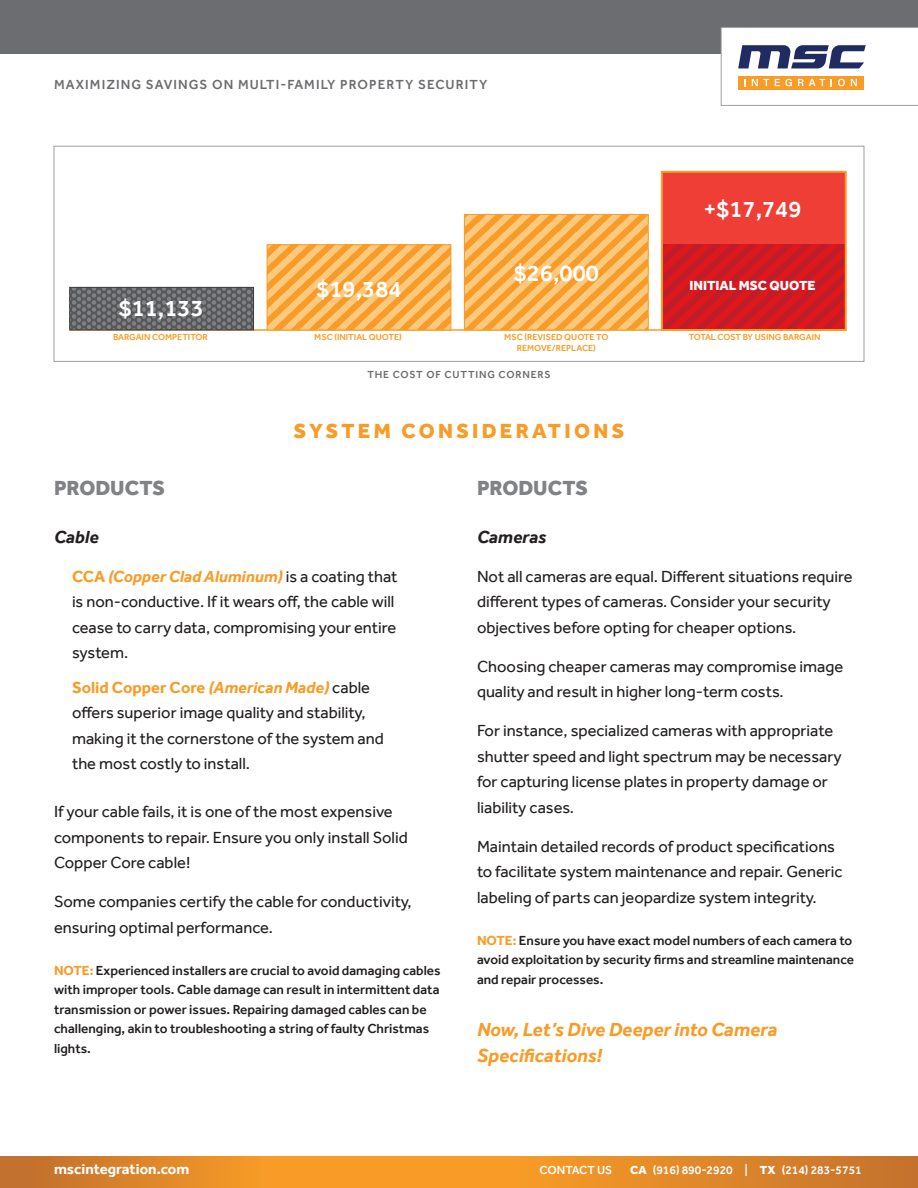
<style>
.page{position:relative;width:918px;height:1188px;background:#fff}
.page>*{position:absolute;margin:0;border:0;box-sizing:border-box;transform-origin:0 0}
.t1{font:500 24px "Effra";color:#fff}
.t2{font:800 21px "Effra";letter-spacing:.16em;color:#f89c27}
.t3{font:800 21px "Effra";color:#808285}
.t4{font:italic 700 19.5px/25.5px "Effra";color:#f89c27}
.t5{font:italic 700 18px "Effra";color:#231f20}
.t6{font:16.5px/25.5px "Effra";color:#231f20}
.t7{font:700 15px "Effra";color:#fff}
.t8{font:500 13.5px/19.5px "Effra";color:#231f20;text-align:justify}
.t9{font:500 13.5px "Effra";letter-spacing:.08em;color:#6c6d70}
.t10{font:800 13.5px "Effra";color:#fff}
.t11{font:500 12px "Effra";color:#fff}
.t12{font:500 10.5px "Effra";letter-spacing:.08em;color:#6c6d70}
.t13{font:500 9px/10.8px "Effra";color:#f89c27;text-align:center}
.s1{font-weight:700;color:#f89c27}
.s2{font-weight:700;font-style:italic;color:#f89c27}
.s3{font-weight:800}
</style>
<div class="page">
<div style="left:0;top:0;width:918px;height:54px;background:#6c6d70"></div>
<div style="left:0;top:1156px;width:918px;height:32px;background:#f89c27"></div>
<div style="left:518px;top:1156px;width:400px;height:32px;background:linear-gradient(to right,#f89c27,#c3712d)"></div>
<div style="left:0;top:1156px;width:261px;height:32px;background:linear-gradient(to right,#bd6c2e,#f69a27)"></div>
<svg style="left:721px;top:27px;width:197px;height:79px"></svg>
<div style="left:54px;top:146px;width:810px;height:216px;background:#fff;border:1px solid #9d9fa2"></div>
<hr style="left:70px;top:329px;width:776px;height:2px;background:#f89c27">
<div style="left:662px;top:172px;width:184px;height:158px;background:#ee3e35"></div>
<svg style="left:72px;top:289px;width:180px;height:39px;background:#68696b"></svg>
<div style="left:70px;top:287px;width:184px;height:43px;border:1px solid #3e3e3f"></div>
<svg style="left:269px;top:247px;width:180px;height:81px;background:#fab253"></svg>
<div style="left:267px;top:245px;width:184px;height:85px;border:1px solid #f89c27"></div>
<svg style="left:664px;top:245px;width:180px;height:83px;background:#cf1922"></svg>
<svg style="left:466px;top:216px;width:181px;height:112px;background:#fab253"></svg>
<div style="left:464px;top:214px;width:185px;height:116px;border:1px solid #f89c27"></div>
<div style="left:661px;top:171px;width:186px;height:160px;border:2px solid #f89c27"></div>
<p class="t9" style="left:54px;top:77px;width:435px">MAXIMIZING SAVINGS ON MULTI-FAMILY PROPERTY SECURITY</p>
<p class="t1" style="left:703px;top:195px;width:100px">+$17,749</p>
<p class="t1" style="left:119px;top:293px;width:87px">$11,133</p>
<p class="t13" style="left:113px;top:332px;width:96px">BARGAIN COMPETITOR</p>
<p class="t1" style="left:514px;top:259px;width:87px">$26,000</p>
<p class="t1" style="left:316px;top:275px;width:87px">$19,384</p>
<p class="t10" style="left:689px;top:277px;width:128px">INITIAL MSC QUOTE</p>
<p class="t13" style="left:314px;top:332px;width:89px">MSC (INITIAL QUOTE)</p>
<p class="t13" style="left:504px;top:332px;width:106px">MSC (REVISED QUOTE TO<br>REMOVE/REPLACE)</p>
<p class="t13" style="left:689px;top:332px;width:133px">TOTAL COST BY USING BARGAIN</p>
<p class="t12" style="left:367px;top:368px;width:185px">THE COST OF CUTTING CORNERS</p>
<p class="t2" style="left:294px;top:418px;width:332px">SYSTEM CONSIDERATIONS</p>
<p class="t3" style="left:54px;top:475px;width:112px">PRODUCTS</p>
<p class="t5" style="left:54px;top:526px;width:46px">Cable</p>
<p class="t6" style="left:72px;top:563px;width:327px"><span class="s1">CCA</span> <span class="s2">(Copper Clad Aluminum)</span> is a coating that is non-conductive. If it wears off, the cable will cease to carry data, compromising your entire system.</p>
<p class="t6" style="left:72px;top:674px;width:313px"><span class="s1">Solid Copper Core</span> <span class="s2">(American Made)</span> cable offers superior image quality and stability, making it the cornerstone of the system and the most costly to install.</p>
<p class="t6" style="left:54px;top:799px;width:355px">If your cable fails, it is one of the most expensive components to repair. Ensure you only install Solid<br>Copper Core cable!</p>
<p class="t6" style="left:54px;top:889px;width:359px">Some companies certify the cable for conductivity, ensuring optimal performance.</p>
<p class="t8" style="left:54px;top:960px;width:388px;text-align:left"><span class="s1">NOTE:</span> Experienced installers are crucial to avoid damaging cables with improper tools. Cable damage can result in intermittent data transmission or power issues. Repairing damaged cables can be challenging, akin to troubleshooting a string of faulty Christmas lights.</p>
<p class="t3" style="left:477px;top:475px;width:112px">PRODUCTS</p>
<p class="t5" style="left:477px;top:526px;width:71px">Cameras</p>
<p class="t6" style="left:477px;top:563px;width:377px">Not all cameras are equal. Different situations require different types of cameras. Consider your security objectives before opting for cheaper options.</p>
<p class="t6" style="left:477px;top:653px;width:368px">Choosing cheaper cameras may compromise image quality and result in higher long-term costs.</p>
<p class="t6" style="left:477px;top:718px;width:366px">For instance, specialized cameras with appropriate shutter speed and light spectrum may be necessary for capturing license plates in property damage or liability cases.</p>
<p class="t6" style="left:477px;top:833px;width:367px">Maintain detailed records of product specifications to facilitate system maintenance and repair. Generic labeling of parts can jeopardize system integrity.</p>
<p class="t8" style="left:477px;top:930px;width:379px"><span class="s1">NOTE:</span> Ensure you have exact model numbers of each camera to avoid exploitation by security firms and streamline maintenance and repair processes.</p>
<p class="t4" style="left:477px;top:1017px;width:302px">Now, Let’s Dive Deeper into Camera<br>Specifications!</p>
<p class="t7" style="left:54px;top:1160px;width:137px">mscintegration.com</p>
<p class="t11" style="left:540px;top:1162px;width:74px">CONTACT US</p>
<p class="t11" style="left:630px;top:1162px;width:233px"><span class="s3">CA</span> (916) 890-2920 | <span class="s3">TX</span> (214) 283-5751</p>
</div>
